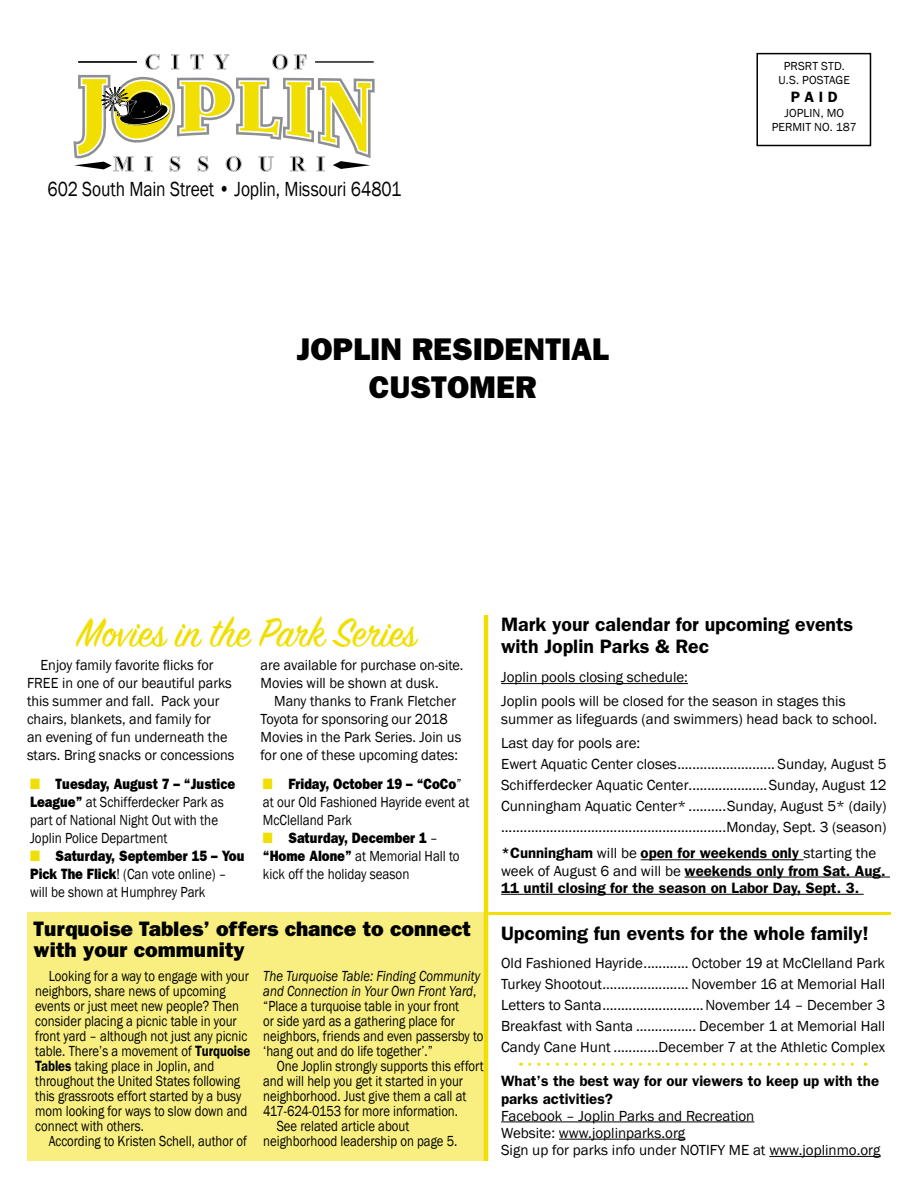
<style>
.page{position:relative;width:918px;height:1188px;background:#fff}
.page>*{position:absolute;margin:0;border:0;box-sizing:border-box;transform-origin:0 0}
.t1{font:45px "Sign Painter House Script";color:#f0df00}
.t2{font:800 31.5px/37.8px "Franklin Gothic";color:#000;text-align:center}
.t3{font:700 21.6px "Times New Roman";color:#000}
.t4{font:800 21px/21px "Franklin Gothic";color:#000}
.t5{font:21px "Franklin Gothic";letter-spacing:-.005em;color:#000;scale:.83 1}
.t6{font:600 19.5px/22.5px "Franklin Gothic";color:#000}
.t7{font:15px/21px "Franklin Gothic";color:#000}
.t8{font:15px/15px "Franklin Gothic";color:#000;scale:.85 1}
.t9{font:15px/18px "Franklin Gothic";color:#000;scale:.95 1}
.t10{font:15px/18px "Franklin Gothic";color:#000;scale:.87 1}
.t11{font:600 15px/17.2px "Franklin Gothic";color:#000}
.t12{font:12px/14.4px "Franklin Gothic";letter-spacing:.01em;color:#000;text-align:center}
.s1{color:#f0df00}
.s2{font-weight:800}
.s3{font-weight:600}
.s4{font-style:italic}
.s5{font-weight:400}
</style>
<div class="page">
<div style="left:27px;top:912px;width:458px;height:249px;background:#f8ef80"></div>
<div style="left:756px;top:53px;width:115px;height:93px;border:2px solid #000"></div>
<svg style="left:74px;top:54px;width:301px;height:118px"></svg>
<hr style="left:641px;top:859px;width:163px;height:1px;background:#000">
<hr style="left:685px;top:877px;width:205px;height:1px;background:#000">
<hr style="left:501px;top:894px;width:363px;height:1px;background:#000">
<hr style="left:501px;top:1122px;width:253px;height:1px;background:#000">
<hr style="left:559px;top:1139px;width:126px;height:1px;background:#000">
<hr style="left:769px;top:1156px;width:112px;height:1px;background:#000">
<hr style="left:501px;top:683px;width:187px;height:1px;background:#000">
<hr style="left:484px;top:615px;width:4px;height:546px;background:#f0df00">
<hr style="left:488px;top:912px;width:403px;height:3px;background:#f0df00">
<svg style="left:530px;top:1063px;width:336px;height:3px"></svg>
<h3 class="t3" style="left:145px;top:47px;width:86px">C I T Y</h3>
<h3 class="t3" style="left:272px;top:47px;width:37px">O F</h3>
<h3 class="t3" style="left:113px;top:149px;width:213px">M I S S O U R I</h3>
<h3 class="t5" style="left:48px;top:176px;width:428px">602 South Main Street • Joplin, Missouri 64801</h3>
<h2 class="t2" style="left:296px;top:330px;width:314px">JOPLIN RESIDENTIAL<br>CUSTOMER</h2>
<p class="t12" style="left:778px;top:59px;width:73px">PRSRT STD.<br>U.S. POSTAGE</p>
<p class="t11" style="left:791px;top:88px;width:48px">P A I D</p>
<p class="t12" style="left:772px;top:106px;width:87px">JOPLIN, MO<br>PERMIT NO. 187</p>
<h1 class="t1" style="left:77px;top:605px;width:341px">Movies in the Park Series</h1>
<p class="t9" style="left:27px;top:656px;width:220px;text-indent:13px">Enjoy family favorite flicks for<br>FREE in one of our beautiful parks this summer and fall. Pack your chairs, blankets, and family for<br>an evening of fun underneath the stars. Bring snacks or concessions</p>
<p class="t9" style="left:261px;top:656px;width:215px">are available for purchase on-site.<br>Movies will be shown at dusk.</p>
<p class="t9" style="left:261px;top:692px;width:213px;text-indent:13px">Many thanks to Frank Fletcher<br>Toyota for sponsoring our 2018<br>Movies in the Park Series. Join us for one of these upcoming dates:</p>
<p class="t10" style="left:30px;top:775px;width:238px"><span class="s1">■</span> <span class="s2">Tuesday, August 7 – “Justice<br>League”</span> at Schifferdecker Park as part of National Night Out with the<br>Joplin Police Department</p>
<p class="t10" style="left:30px;top:847px;width:248px"><span class="s1">■</span> <span class="s2">Saturday, September 15 – You<br>Pick The Flick</span>! (Can vote online) – will be shown at Humphrey Park</p>
<p class="t10" style="left:263px;top:775px;width:239px"><span class="s1">■</span> <span class="s2">Friday, October 19 – “CoCo</span>” at our Old Fashioned Hayride event at<br>McClelland Park</p>
<p class="t10" style="left:263px;top:829px;width:228px"><span class="s1">■</span> <span class="s2">Saturday, December 1</span> – <span class="s2">“Home Alone”</span> at Memorial Hall to kick off the holiday season</p>
<h3 class="t4" style="left:34px;top:918px;width:439px">Turquoise Tables’ offers chance to connect with your community</h3>
<p class="t8" style="left:35px;top:969px;width:255px;text-indent:14px">Looking for a way to engage with your neighbors, share news of upcoming events or just meet new people? Then consider placing a picnic table in your front yard – although not just any picnic table. There’s a movement of <span class="s3">Turquoise Tables</span> taking place in Joplin, and throughout the United States following this grassroots effort started by a busy mom looking for ways to slow down and connect with others.</p>
<p class="t8" style="left:49px;top:1134px;width:235px">According to Kristen Schell, author of</p>
<p class="t8" style="left:263px;top:969px;width:261px"><span class="s4">The Turquoise Table: Finding Community and Connection in Your Own Front Yard</span>, “Place a turquoise table in your front<br>or side yard as a gathering place for neighbors, friends and even passersby to ‘hang out and do life together’.”</p>
<p class="t8" style="left:277px;top:1059px;width:245px">One Joplin strongly supports this effort</p>
<p class="t8" style="left:263px;top:1074px;width:237px">and will help you get it started in your</p>
<p class="t8" style="left:263px;top:1089px;width:241px">neighborhood. Just give them a call at</p>
<p class="t8" style="left:263px;top:1104px;width:231px">417-624-0153 for more information.</p>
<p class="t8" style="left:277px;top:1119px;width:158px">See related article about</p>
<p class="t8" style="left:263px;top:1134px;width:230px">neighborhood leadership on page 5.</p>
<h3 class="t6" style="left:501px;top:612px;width:354px">Mark your calendar for upcoming events with Joplin Parks &amp; Rec</h3>
<p class="t7" style="left:501px;top:666px;width:346px;line-height:24px">Joplin pools closing schedule:<br>Joplin pools will be closed for the season in stages this</p>
<p class="t7" style="left:501px;top:707px;width:378px;line-height:24px">summer as lifeguards (and swimmers) head back to school.<br>Last day for pools are:</p>
<p class="t7" style="left:501px;top:754px;width:387px;text-align:justify">Ewert Aquatic Center closes.......................... Sunday, August 5<br>Schifferdecker Aquatic Center.....................Sunday, August 12<br>Cunningham Aquatic Center* ..........Sunday, August 5* (daily) ............................................................Monday, Sept. 3 (season)</p>
<p class="t11" style="left:501px;top:844px;width:386px">*Cunningham <span class="s5">will be</span> open for weekends only <span class="s5">starting the week of August 6 and will be</span> weekends only from Sat. Aug.<br>11 until closing for the season on Labor Day, Sept. 3.</p>
<h3 class="t6" style="left:501px;top:922px;width:369px">Upcoming fun events for the whole family!</h3>
<p class="t7" style="left:501px;top:953px;width:386px;text-align:justify">Old Fashioned Hayride............ October 19 at McClelland Park Turkey Shootout....................... November 16 at Memorial Hall Letters to Santa...........................November 14 – December 3<br>Breakfast with Santa ................ December 1 at Memorial Hall Candy Cane Hunt ............December 7 at the Athletic Complex</p>
<p class="t11" style="left:501px;top:1072px;width:379px">What’s the best way for our viewers to keep up with the parks activities?</p>
<p class="t7" style="left:501px;top:1107px;width:381px;line-height:17.2px">Facebook – Joplin Parks and Recreation<br>Website: www.joplinparks.org<br>Sign up for parks info under NOTIFY ME at www.joplinmo.org</p>
</div>
